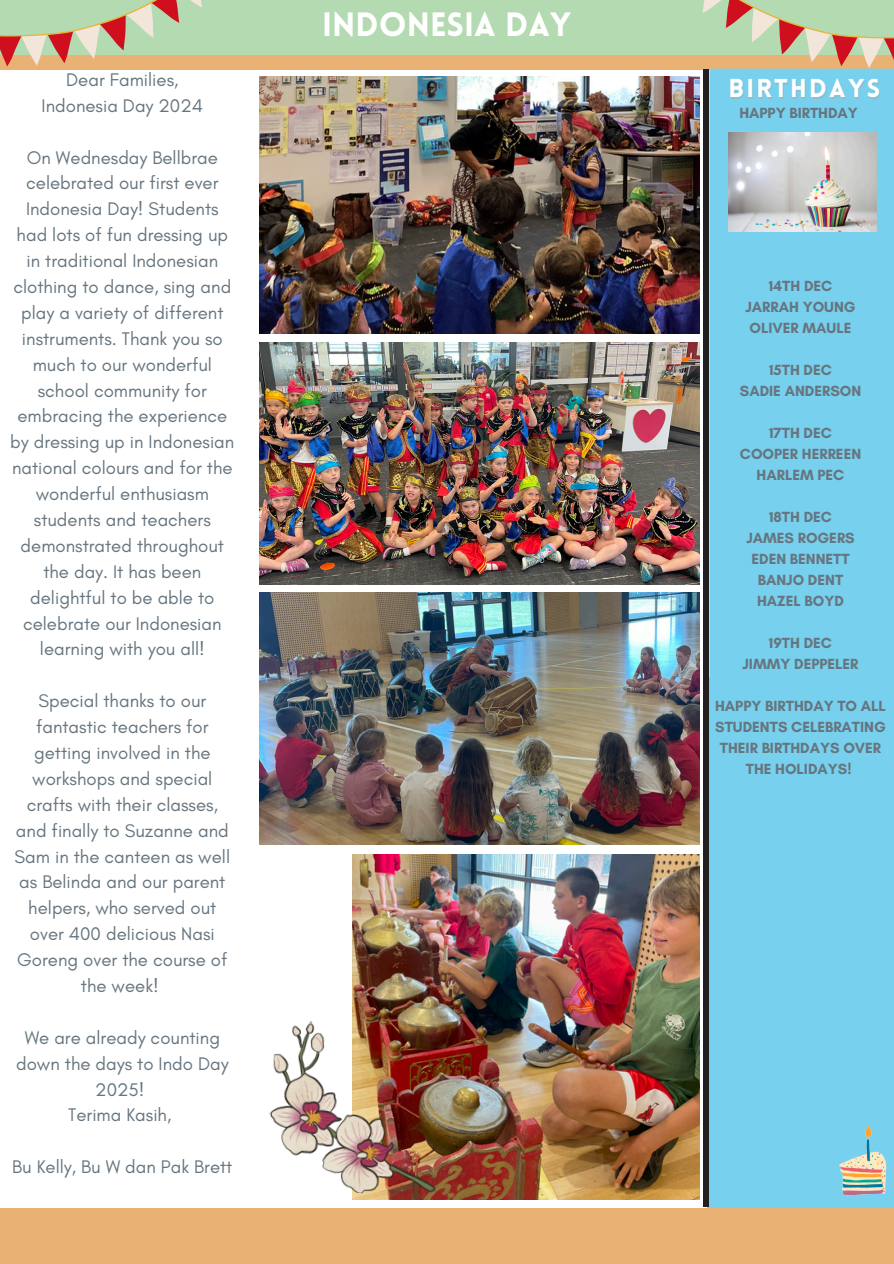
<style>
.page{position:relative;width:894px;height:1264px;background:#fff}
.page>*{position:absolute;margin:0;border:0;box-sizing:border-box;transform-origin:0 0}
.t1{font:900 33px "Lovelo";color:#fff}
.t2{font:900 25.35px "Lovelo";letter-spacing:.09em;color:#fff}
.t3{font:18.6px/25.8px "Glacial Indifference";color:#66757f;text-align:center}
.t4{font:700 15px/21px "Glacial Indifference";color:#66757f;text-align:center}
</style>
<div class="page">
<div style="left:480px;top:42px;width:257px;height:27px;background:#eab175"></div>
<div style="left:244px;top:42px;width:257px;height:27px;background:#eab175"></div>
<div style="left:0;top:42px;width:255px;height:27px;background:#eab175"></div>
<div style="left:0;top:0;width:891px;height:55px;background:#b4dab1"></div>
<div style="left:0;top:1207px;width:893px;height:56px;background:#eab175"></div>
<div style="left:709px;top:91px;width:184px;height:586px;background:#77d0ed"></div>
<div style="left:707px;top:677px;width:186px;height:530px;background:#77d0ed"></div>
<img style="left:836px;top:1125px;width:52px;height:73px">
<div style="left:703px;top:69px;width:5px;height:1137px;background:#231f20"></div>
<img style="left:727px;top:132px;width:149px;height:99px">
<img style="left:259px;top:76px;width:440px;height:258px">
<img style="left:259px;top:342px;width:440px;height:242px">
<img style="left:259px;top:593px;width:440px;height:252px">
<img style="left:352px;top:854px;width:347px;height:345px">
<img style="left:269px;top:1018px;width:178px;height:180px">
<svg style="left:0;top:0;width:234px;height:70px"></svg>
<svg style="left:670px;top:0;width:223px;height:91px"></svg>
<p class="t3" style="left:42px;top:66px;width:163px">Dear Families,<br>Indonesia Day 2024</p>
<p class="t3" style="left:10px;top:144px;width:225px">On Wednesday Bellbrae celebrated our first ever<br>Indonesia Day! Students had lots of fun dressing up in traditional Indonesian clothing to dance, sing and play a variety of different instruments. Thank you so much to our wonderful school community for embracing the experience by dressing up in Indonesian national colours and for the wonderful enthusiasm students and teachers demonstrated throughout the day. It has been delightful to be able to celebrate our Indonesian learning with you all!</p>
<p class="t3" style="left:15px;top:687px;width:217px">Special thanks to our fantastic teachers for getting involved in the workshops and special crafts with their classes, and finally to Suzanne and<br>Sam in the canteen as well as Belinda and our parent helpers, who served out over 400 delicious Nasi<br>Goreng over the course of the week!</p>
<p class="t3" style="left:16px;top:1024px;width:214px">We are already counting down the days to Indo Day<br>2025!<br>Terima Kasih,</p>
<p class="t3" style="left:12px;top:1153px;width:221px">Bu Kelly, Bu W dan Pak Brett</p>
<h3 class="t1" style="left:322px;top:11px;width:250px">INDONESIA DAY</h3>
<p class="t2" style="left:728px;top:78px;width:153px">BIRTHDAYS</p>
<p class="t4" style="left:739px;top:102px;width:120px">HAPPY BIRTHDAY</p>
<h1 class="t4" style="left:745px;top:275px;width:111px">14TH DEC<br>JARRAH YOUNG<br>OLIVER MAULE</h1>
<p class="t4" style="left:739px;top:359px;width:123px">15TH DEC<br>SADIE ANDERSON</p>
<h3 class="t4" style="left:739px;top:422px;width:123px">17TH DEC<br>COOPER HERREEN<br>HARLEM PEC</h3>
<h3 class="t4" style="left:746px;top:506px;width:110px">18TH DEC<br>JAMES ROGERS<br>EDEN BENNETT<br>BANJO DENT<br>HAZEL BOYD</h3>
<h3 class="t4" style="left:742px;top:632px;width:117px">19TH DEC<br>JIMMY DEPPELER</h3>
<h3 class="t4" style="left:715px;top:695px;width:172px">HAPPY BIRTHDAY TO ALL<br>STUDENTS CELEBRATING<br>THEIR BIRTHDAYS OVER<br>THE HOLIDAYS!</h3>
</div>
